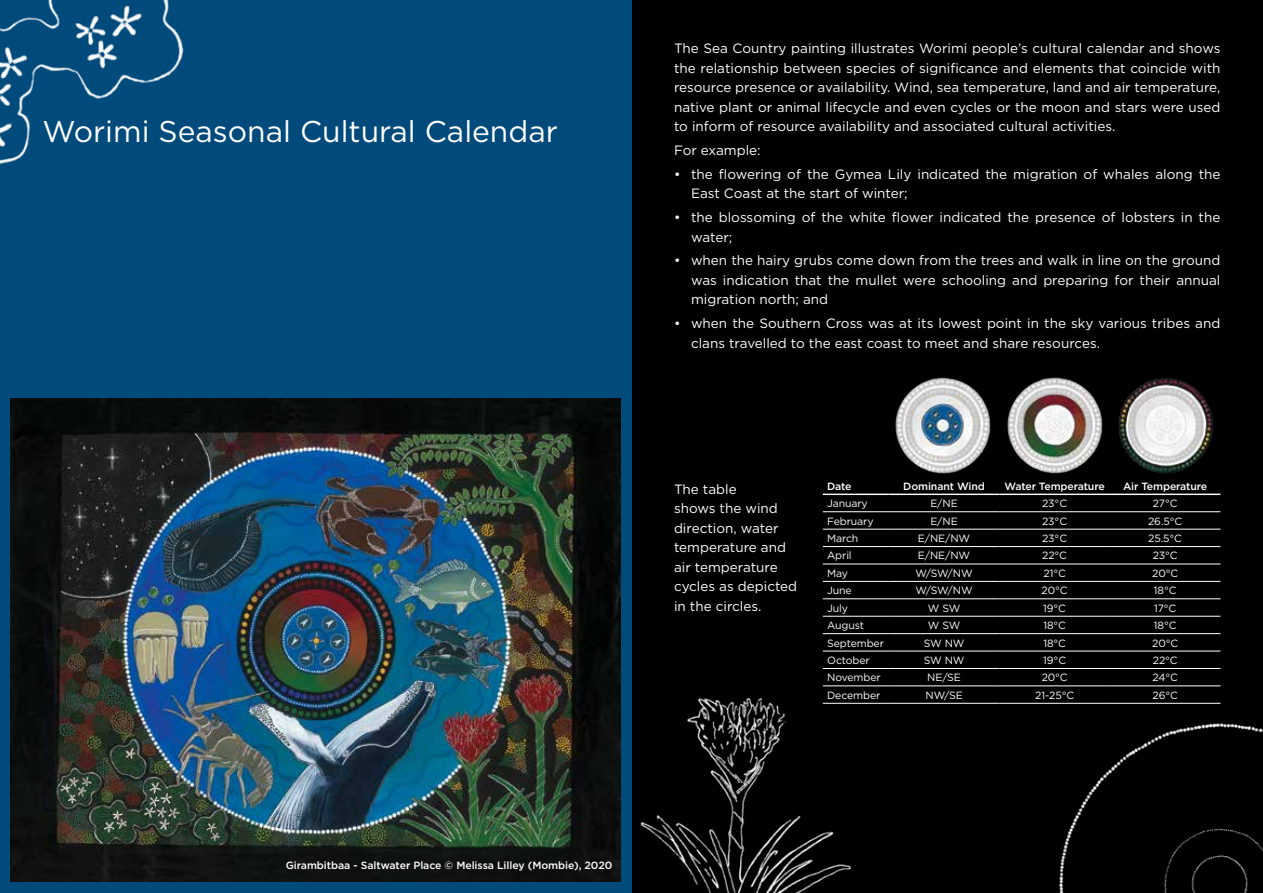
<style>
.page{position:relative;width:1263px;height:893px;background:#fff}
.page>*{position:absolute;margin:0;border:0;box-sizing:border-box;transform-origin:0 0}
.t1{font:30px "Gotham";color:#fff}
.t2{font:13.5px/19.5px "Gotham";color:#fff}
.t3{font:10.5px "Gotham";letter-spacing:-.01em;color:#fff}
.t4{font:500 10.5px "Gotham";letter-spacing:-.01em;color:#fff}
</style>
<div class="page">
<div style="left:631px;top:0;width:632px;height:893px;background:#000"></div>
<div style="left:0;top:0;width:631px;height:893px;background:#004a7c"></div>
<img style="left:11px;top:398px;width:610px;height:484px">
<hr style="left:823px;top:494px;width:66px;height:1px;background:#fff">
<hr style="left:889px;top:494px;width:110px;height:1px;background:#fff">
<hr style="left:999px;top:494px;width:111px;height:1px;background:#fff">
<hr style="left:1110px;top:494px;width:110px;height:1px;background:#fff">
<hr style="left:823px;top:511px;width:66px;height:1px;background:#fff">
<hr style="left:889px;top:511px;width:110px;height:1px;background:#fff">
<hr style="left:999px;top:511px;width:111px;height:1px;background:#fff">
<hr style="left:1110px;top:511px;width:110px;height:1px;background:#fff">
<hr style="left:823px;top:529px;width:66px;height:1px;background:#fff">
<hr style="left:889px;top:529px;width:110px;height:1px;background:#fff">
<hr style="left:999px;top:529px;width:111px;height:1px;background:#fff">
<hr style="left:1110px;top:529px;width:110px;height:1px;background:#fff">
<hr style="left:823px;top:546px;width:66px;height:1px;background:#fff">
<hr style="left:889px;top:546px;width:110px;height:1px;background:#fff">
<hr style="left:999px;top:546px;width:111px;height:1px;background:#fff">
<hr style="left:1110px;top:546px;width:110px;height:1px;background:#fff">
<hr style="left:823px;top:564px;width:66px;height:1px;background:#fff">
<hr style="left:889px;top:564px;width:110px;height:1px;background:#fff">
<hr style="left:999px;top:564px;width:111px;height:1px;background:#fff">
<hr style="left:1110px;top:564px;width:110px;height:1px;background:#fff">
<hr style="left:823px;top:581px;width:66px;height:1px;background:#fff">
<hr style="left:889px;top:581px;width:110px;height:1px;background:#fff">
<hr style="left:999px;top:581px;width:111px;height:1px;background:#fff">
<hr style="left:1110px;top:581px;width:110px;height:1px;background:#fff">
<hr style="left:823px;top:599px;width:66px;height:1px;background:#fff">
<hr style="left:889px;top:599px;width:110px;height:1px;background:#fff">
<hr style="left:999px;top:599px;width:111px;height:1px;background:#fff">
<hr style="left:1110px;top:599px;width:110px;height:1px;background:#fff">
<hr style="left:823px;top:616px;width:66px;height:1px;background:#fff">
<hr style="left:889px;top:616px;width:110px;height:1px;background:#fff">
<hr style="left:999px;top:616px;width:111px;height:1px;background:#fff">
<hr style="left:1110px;top:616px;width:110px;height:1px;background:#fff">
<hr style="left:823px;top:633px;width:66px;height:1px;background:#fff">
<hr style="left:889px;top:633px;width:110px;height:1px;background:#fff">
<hr style="left:999px;top:633px;width:111px;height:1px;background:#fff">
<hr style="left:1110px;top:633px;width:110px;height:1px;background:#fff">
<hr style="left:823px;top:651px;width:66px;height:1px;background:#fff">
<hr style="left:889px;top:651px;width:110px;height:1px;background:#fff">
<hr style="left:999px;top:651px;width:111px;height:1px;background:#fff">
<hr style="left:1110px;top:651px;width:110px;height:1px;background:#fff">
<hr style="left:823px;top:668px;width:66px;height:1px;background:#fff">
<hr style="left:889px;top:668px;width:110px;height:1px;background:#fff">
<hr style="left:999px;top:668px;width:111px;height:1px;background:#fff">
<hr style="left:1110px;top:668px;width:110px;height:1px;background:#fff">
<hr style="left:823px;top:686px;width:66px;height:1px;background:#fff">
<hr style="left:889px;top:686px;width:110px;height:1px;background:#fff">
<hr style="left:999px;top:686px;width:111px;height:1px;background:#fff">
<hr style="left:1110px;top:686px;width:110px;height:1px;background:#fff">
<hr style="left:823px;top:703px;width:66px;height:1px;background:#fff">
<hr style="left:889px;top:703px;width:110px;height:1px;background:#fff">
<hr style="left:999px;top:703px;width:111px;height:1px;background:#fff">
<hr style="left:1110px;top:703px;width:110px;height:1px;background:#fff">
<img style="left:1118px;top:378px;width:95px;height:96px">
<img style="left:1007px;top:377px;width:96px;height:97px">
<img style="left:895px;top:377px;width:96px;height:97px">
<img style="left:640px;top:697px;width:218px;height:196px">
<img style="left:0;top:0;width:184px;height:164px">
<img style="left:1059px;top:723px;width:204px;height:170px">
<h1 class="t1" style="left:43px;top:112px;width:517px">Worimi Seasonal Cultural Calendar</h1>
<p class="t2" style="left:674px;top:39px;width:548px;text-align:justify">The Sea Country painting illustrates Worimi people’s cultural calendar and shows the relationship between species of significance and elements that coincide with resource presence or availability. Wind, sea temperature, land and air temperature, native plant or animal lifecycle and even cycles or the moon and stars were used to inform of resource availability and associated cultural activities.</p>
<p class="t2" style="left:674px;top:140px;width:88px">For example:</p>
<p class="t2" style="left:691px;top:164px;width:531px;text-indent:-17px">• the flowering of the Gymea Lily indicated the migration of whales along the<br>East Coast at the start of winter;</p>
<p class="t2" style="left:691px;top:207px;width:531px;text-indent:-17px">• the blossoming of the white flower indicated the presence of lobsters in the water;</p>
<p class="t2" style="left:691px;top:250px;width:531px;text-align:justify;text-indent:-17px">• when the hairy grubs come down from the trees and walk in line on the ground was indication that the mullet were schooling and preparing for their annual migration north; and</p>
<p class="t2" style="left:691px;top:313px;width:531px;text-indent:-17px">• when the Southern Cross was at its lowest point in the sky various tribes and clans travelled to the east coast to meet and share resources.</p>
<p class="t2" style="left:674px;top:479px;width:125px">The table<br>shows the wind direction, water temperature and air temperature cycles as depicted in the circles.</p>
<p class="t4" style="left:827px;top:479px;width:26px">Date</p>
<p class="t4" style="left:903px;top:479px;width:83px">Dominant Wind</p>
<p class="t4" style="left:1004px;top:479px;width:102px">Water Temperature</p>
<p class="t4" style="left:1123px;top:479px;width:86px">Air Temperature</p>
<p class="t3" style="left:827px;top:497px;width:42px">January</p>
<p class="t3" style="left:930px;top:497px;width:29px">E/NE</p>
<p class="t3" style="left:1042px;top:497px;width:26px">23°C</p>
<p class="t3" style="left:1153px;top:497px;width:26px">27°C</p>
<p class="t3" style="left:827px;top:514px;width:48px">February</p>
<p class="t3" style="left:930px;top:514px;width:29px">E/NE</p>
<p class="t3" style="left:1042px;top:514px;width:26px">23°C</p>
<p class="t3" style="left:1148px;top:514px;width:36px">26.5°C</p>
<p class="t3" style="left:827px;top:532px;width:33px">March</p>
<p class="t3" style="left:918px;top:532px;width:54px">E/NE/NW</p>
<p class="t3" style="left:1042px;top:532px;width:26px">23°C</p>
<p class="t3" style="left:1148px;top:532px;width:35px">25.5°C</p>
<p class="t3" style="left:827px;top:549px;width:26px">April</p>
<p class="t3" style="left:918px;top:549px;width:54px">E/NE/NW</p>
<p class="t3" style="left:1042px;top:549px;width:26px">22°C</p>
<p class="t3" style="left:1153px;top:549px;width:26px">23°C</p>
<p class="t3" style="left:827px;top:566px;width:22px">May</p>
<p class="t3" style="left:915px;top:566px;width:59px">W/SW/NW</p>
<p class="t3" style="left:1043px;top:566px;width:24px">21°C</p>
<p class="t3" style="left:1152px;top:566px;width:28px">20°C</p>
<p class="t3" style="left:827px;top:584px;width:26px">June</p>
<p class="t3" style="left:915px;top:584px;width:59px">W/SW/NW</p>
<p class="t3" style="left:1041px;top:584px;width:28px">20°C</p>
<p class="t3" style="left:1154px;top:584px;width:24px">18°C</p>
<p class="t3" style="left:827px;top:601px;width:22px">July</p>
<p class="t3" style="left:928px;top:601px;width:34px">W SW</p>
<p class="t3" style="left:1043px;top:601px;width:24px">19°C</p>
<p class="t3" style="left:1154px;top:601px;width:24px">17°C</p>
<p class="t3" style="left:827px;top:619px;width:38px">August</p>
<p class="t3" style="left:928px;top:619px;width:34px">W SW</p>
<p class="t3" style="left:1043px;top:619px;width:24px">18°C</p>
<p class="t3" style="left:1154px;top:619px;width:24px">18°C</p>
<p class="t3" style="left:827px;top:636px;width:58px">September</p>
<p class="t3" style="left:924px;top:636px;width:42px">SW NW</p>
<p class="t3" style="left:1043px;top:636px;width:24px">18°C</p>
<p class="t3" style="left:1152px;top:636px;width:28px">20°C</p>
<p class="t3" style="left:827px;top:653px;width:44px">October</p>
<p class="t3" style="left:924px;top:653px;width:42px">SW NW</p>
<p class="t3" style="left:1043px;top:653px;width:24px">19°C</p>
<p class="t3" style="left:1153px;top:653px;width:26px">22°C</p>
<p class="t3" style="left:827px;top:671px;width:55px">November</p>
<p class="t3" style="left:927px;top:671px;width:35px">NE/SE</p>
<p class="t3" style="left:1042px;top:671px;width:28px">20°C</p>
<p class="t3" style="left:1152px;top:671px;width:27px">24°C</p>
<p class="t3" style="left:827px;top:688px;width:55px">December</p>
<p class="t3" style="left:925px;top:688px;width:39px">NW/SE</p>
<p class="t3" style="left:1035px;top:688px;width:40px">21-25°C</p>
<p class="t3" style="left:1152px;top:688px;width:27px">26°C</p>
<p class="t4" style="left:286px;top:858px;width:328px">Girambitbaa - Saltwater Place © Melissa Lilley (Mombie), 2020</p>
</div>
